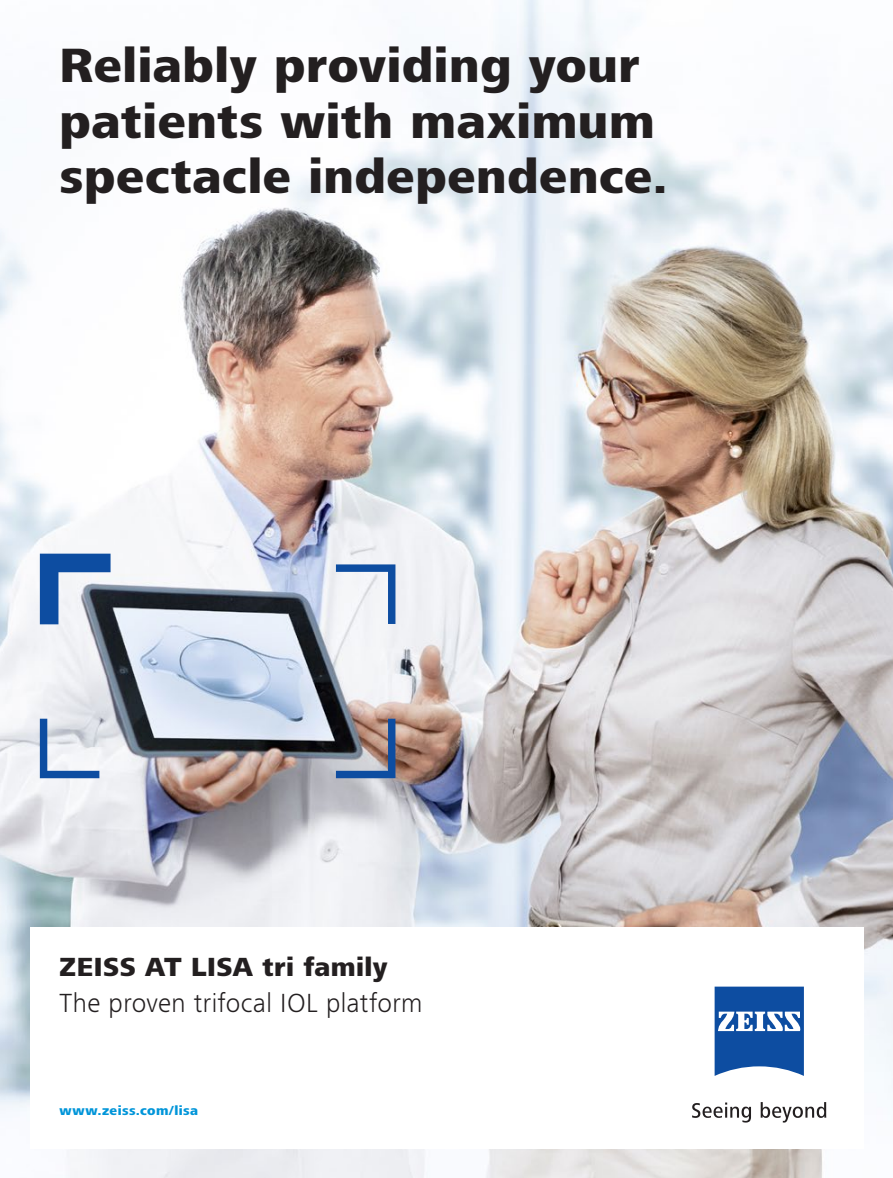
<style>
.page{position:relative;width:893px;height:1178px;background:#fff}
.page>*{position:absolute;margin:0;border:0;box-sizing:border-box;transform-origin:0 0}
.t1{font:800 49.5px/55.5px "ZEISS Frutiger Next W1 G";letter-spacing:.015em;color:#231f20}
.t2{font:300 27px "ZEISS Frutiger Next W1 G";letter-spacing:.015em;color:#231f20}
.t3{font:800 27px "ZEISS Frutiger Next W1 G";letter-spacing:.015em;color:#231f20}
.t4{font:800 13.5px "ZEISS Frutiger Next W1 G";letter-spacing:.03em;color:#0095d9}
</style>
<div class="page">
<img style="left:0;top:0;width:893px;height:1178px">
<div style="left:30px;top:927px;width:833px;height:221px;background:#fff"></div>
<svg style="left:715px;top:986px;width:89px;height:90px"></svg>
<svg style="left:692px;top:1102px;width:59px;height:20px"></svg>
<svg style="left:761px;top:1102px;width:65px;height:20px"></svg>
<svg style="left:40px;top:554px;width:71px;height:70px"></svg>
<svg style="left:40px;top:719px;width:59px;height:59px"></svg>
<svg style="left:336px;top:564px;width:59px;height:60px"></svg>
<svg style="left:336px;top:719px;width:59px;height:59px;background:#707283"></svg>
<p class="t1" style="left:60px;top:36px;width:610px">Reliably providing your patients with maximum spectacle independence.</p>
<p class="t3" style="left:60px;top:948px;width:330px">ZEISS AT LISA tri family</p>
<p class="t2" style="left:60px;top:984px;width:365px">The proven trifocal IOL platform</p>
<p class="t4" style="left:60px;top:1101px;width:140px">www.zeiss.com/lisa</p>
</div>
